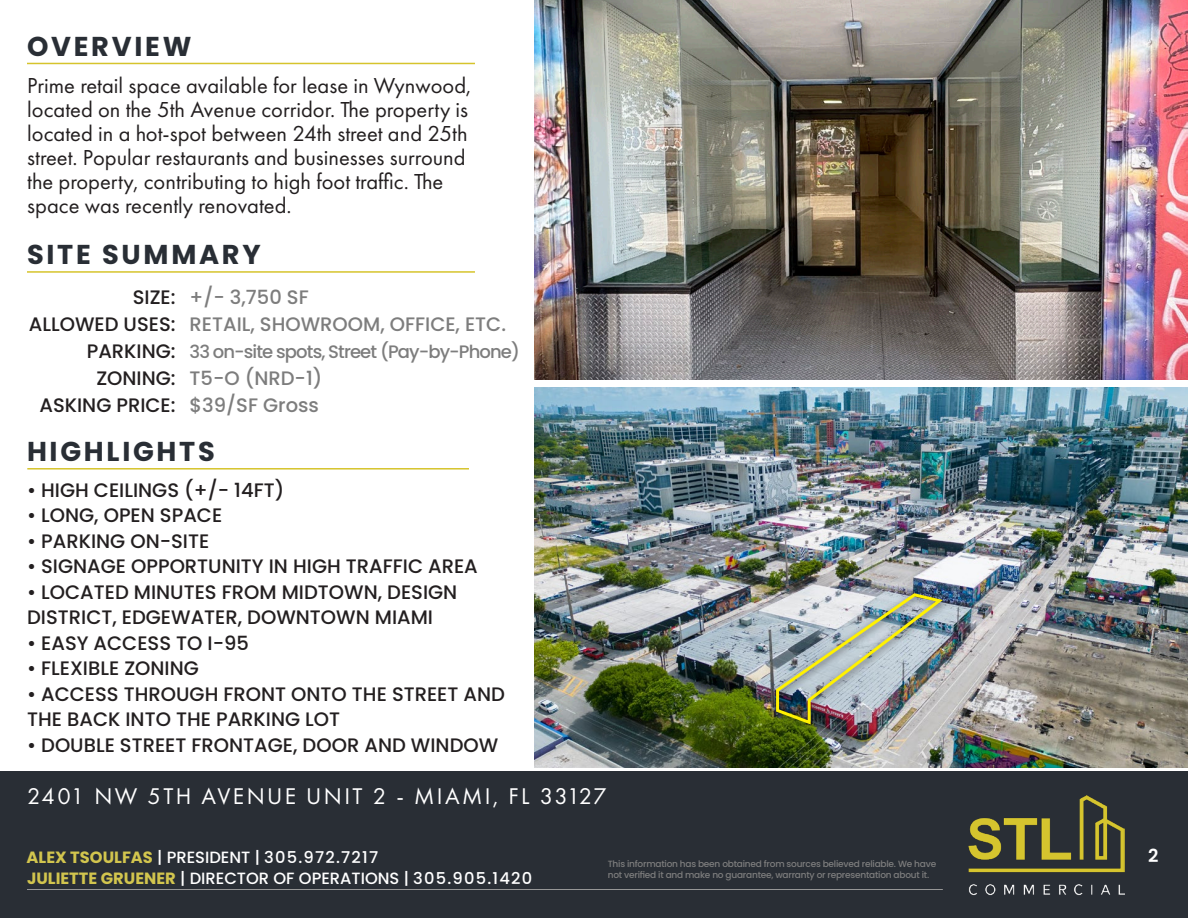
<style>
.page{position:relative;width:1188px;height:918px;background:#fff}
.page>*{position:absolute;margin:0;border:0;box-sizing:border-box;transform-origin:0 0}
.Project_Name__Black__Align_to_Left{font:700 27.3px "Poppins";letter-spacing:.1em;color:#292e35}
.t1{font:23.55px "Futura PT";letter-spacing:.1em;color:#fff}
.t2{font:22.5px/24px "Futura PT";color:#231f20}
.Project_Description_-_Black__Align_to_Le{font:500 19.5px/25.5px "Poppins";color:#231f20}
.t3{font:500 19.5px "Poppins";color:#7d7d7d}
.t4{font:500 18px "Poppins";letter-spacing:-.05em;color:#7d7d7d}
.t5{font:600 18px "Poppins";color:#fff}
.t6{font:500 16.35px/21px "Poppins";color:#fff}
.t7{font:500 9px "Poppins";letter-spacing:-.025em;color:#7d7d7d}
.s1{font-weight:700;color:#d2c54e}
</style>
<div class="page">
<div style="left:0;top:771px;width:1188px;height:147px;background:#292e35"></div>
<hr style="left:27px;top:889px;width:916px;height:1px;background:#969696">
<img style="left:968px;top:795px;width:156px;height:101px">
<img style="left:535px;top:388px;width:653px;height:379px">
<img style="left:535px;top:0;width:653px;height:379px">
<hr style="left:27px;top:271px;width:448px;height:2px;background:#d6c42c">
<hr style="left:27px;top:63px;width:448px;height:1px;background:#d6c42c">
<hr style="left:27px;top:468px;width:442px;height:2px;background:#d6c42c">
<div style="left:770px;top:587px;width:181px;height:147px;background:#231f20;opacity:.75"></div>
<img style="left:775px;top:592px;width:171px;height:134px">
<p class="Project_Name__Black__Align_to_Left" style="left:27px;top:30px;width:166px">OVERVIEW</p>
<p class="t2" style="left:27px;top:74px;width:446px">Prime retail space available for lease in Wynwood, located on the 5th Avenue corridor. The property is located in a hot-spot between 24th street and 25th street. Popular restaurants and businesses surround the property, contributing to high foot traffic. The space was recently renovated.</p>
<p class="Project_Name__Black__Align_to_Left" style="left:27px;top:239px;width:235px">SITE SUMMARY</p>
<p class="t3" style="left:190px;top:286px;width:121px">+/- 3,750 SF</p>
<p class="t3" style="left:190px;top:313px;width:318px">RETAIL, SHOWROOM, OFFICE, ETC.</p>
<p class="t4" style="left:190px;top:341px;width:332px">33 on-site spots, Street (Pay-by-Phone)</p>
<p class="t3" style="left:190px;top:367px;width:134px">T5-O (NRD-1)</p>
<p class="t3" style="left:190px;top:394px;width:131px">$39/SF Gross</p>
<p class="Project_Name__Black__Align_to_Left" style="left:27px;top:436px;width:189px">HIGHLIGHTS</p>
<p class="Project_Description_-_Black__Align_to_Le" style="left:27px;top:477px;width:259px">• HIGH CEILINGS (+/- 14FT)</p>
<p class="Project_Description_-_Black__Align_to_Le" style="left:27px;top:503px;width:197px">• LONG, OPEN SPACE</p>
<p class="Project_Description_-_Black__Align_to_Le" style="left:27px;top:528px;width:184px">• PARKING ON-SITE</p>
<p class="Project_Description_-_Black__Align_to_Le" style="left:27px;top:554px;width:452px">• SIGNAGE OPPORTUNITY IN HIGH TRAFFIC AREA</p>
<p class="Project_Description_-_Black__Align_to_Le" style="left:27px;top:579px;width:432px">• LOCATED MINUTES FROM MIDTOWN, DESIGN<br>DISTRICT, EDGEWATER, DOWNTOWN MIAMI</p>
<p class="Project_Description_-_Black__Align_to_Le" style="left:27px;top:630px;width:223px">• EASY ACCESS TO I-95</p>
<p class="Project_Description_-_Black__Align_to_Le" style="left:27px;top:656px;width:173px">• FLEXIBLE ZONING</p>
<p class="Project_Description_-_Black__Align_to_Le" style="left:27px;top:681px;width:479px">• ACCESS THROUGH FRONT ONTO THE STREET AND<br>THE BACK INTO THE PARKING LOT</p>
<p class="Project_Description_-_Black__Align_to_Le" style="left:27px;top:732px;width:473px">• DOUBLE STREET FRONTAGE, DOOR AND WINDOW</p>
<p class="Project_Description_-_Black__Align_to_Le" style="left:133px;top:284px;width:44px">SIZE:</p>
<p class="Project_Description_-_Black__Align_to_Le" style="left:29px;top:311px;width:148px">ALLOWED USES:</p>
<p class="Project_Description_-_Black__Align_to_Le" style="left:87px;top:338px;width:90px">PARKING:</p>
<p class="Project_Description_-_Black__Align_to_Le" style="left:96px;top:365px;width:81px">ZONING:</p>
<p class="Project_Description_-_Black__Align_to_Le" style="left:39px;top:392px;width:138px">ASKING PRICE:</p>
<p class="t1" style="left:27px;top:782px;width:581px">2401 NW 5TH AVENUE UNIT 2 - MIAMI, FL 33127</p>
<p class="t6" style="left:27px;top:846px;width:507px"><span class="s1">ALEX TSOULFAS</span> | PRESIDENT | 305.972.7217<br><span class="s1">JULIETTE GRUENER</span> | DIRECTOR OF OPERATIONS | 305.905.1420</p>
<p class="t7" style="left:608px;top:858px;width:330px">This information has been obtained from sources believed reliable. We have</p>
<p class="t7" style="left:608px;top:869px;width:323px">not verified it and make no guarantee, warranty or representation about it.</p>
<p class="t5" style="left:1148px;top:845px;width:12px">2</p>
</div>
